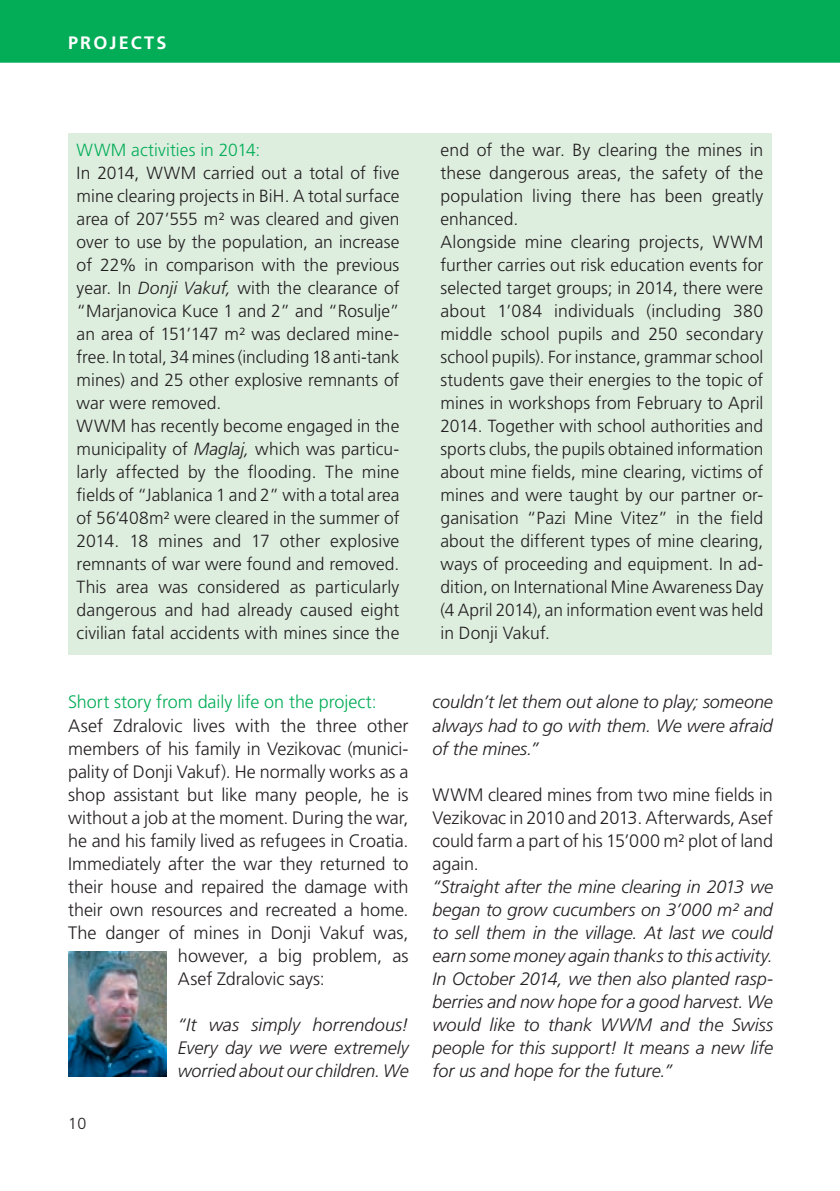
<style>
.page{position:relative;width:840px;height:1191px;background:#fff}
.page>*{position:absolute;margin:0;border:0;box-sizing:border-box;transform-origin:0 0}
.t1{font:300 18px/23px "Frutiger LT Pro";letter-spacing:-.005em;color:#231f20;text-align:justify}
.t2{font:italic 300 18px/23px "Frutiger LT Pro";letter-spacing:-.005em;color:#231f20;text-align:justify}
.t3{font:300 18px "Frutiger LT Pro";letter-spacing:-.005em;color:#03ad57}
.t4{font:700 18px "Frutiger LT Pro";letter-spacing:.12em;color:#fff}
.t5{font:300 17.6px/23px "Frutiger LT Pro";letter-spacing:.005em;color:#231f20}
.t6{font:300 17.6px "Frutiger LT Pro";letter-spacing:.005em;color:#03ad57}
.t7{font:300 16px "Frutiger LT Pro";color:#231f20}
.s1{font-style:italic}
</style>
<div class="page">
<div style="left:68px;top:133px;width:703px;height:522px;background:#ddeedf"></div>
<img style="left:68px;top:951px;width:98px;height:125px">
<div style="left:0;top:0;width:839px;height:63px;background:#03ad57"></div>
<p class="t4" style="left:68px;top:32px;width:100px">PROJECTS</p>
<p class="t6" style="left:77px;top:140px;width:185px">WWM activities in 2014:</p>
<p class="t5" style="left:77px;top:162px;width:324px">In 2014, WWM carried out a total of five mine clearing projects in BiH. A total surface area of 207’555 m² was cleared and given over to use by the population, an increase of 22% in comparison with the previous year. In <span class="s1">Donji Vakuf,</span> with the clearance of “Marjanovica Kuce 1 and 2” and “Rosulje” an area of 151’147 m² was declared mine&shy;free. In total, 34 mines (including 18 anti-tank mines) and 25 other explosive remnants of war were removed.<br>WWM has recently become engaged in the municipality of <span class="s1">Maglaj,</span> which was particu&shy;larly affected by the flooding. The mine fields of “Jablanica 1 and 2” with a total area of 56’408m² were cleared in the summer of 2014. 18 mines and 17 other explosive remnants of war were found and removed.<br>This area was considered as particularly dangerous and had already caused eight civilian fatal accidents with mines since the</p>
<p class="t3" style="left:68px;top:692px;width:310px">Short story from daily life on the project:</p>
<p class="t1" style="left:68px;top:714px;width:342px">Asef Zdralovic lives with the three other</p>
<p class="t1" style="left:68px;top:737px;width:342px">members of his family in Vezikovac (munici-</p>
<p class="t1" style="left:68px;top:760px;width:342px">pality of Donji Vakuf). He normally works as a</p>
<p class="t1" style="left:68px;top:783px;width:342px">shop assistant but like many people, he is</p>
<p class="t1" style="left:68px;top:806px;width:342px">without a job at the moment. During the war,</p>
<p class="t1" style="left:68px;top:829px;width:342px">he and his family lived as refugees in Croatia.</p>
<p class="t1" style="left:68px;top:852px;width:342px">Immediately after the war they returned to</p>
<p class="t1" style="left:68px;top:875px;width:342px">their house and repaired the damage with</p>
<p class="t1" style="left:68px;top:898px;width:342px">their own resources and recreated a home.</p>
<p class="t1" style="left:68px;top:921px;width:342px">The danger of mines in Donji Vakuf was,</p>
<p class="t1" style="left:178px;top:944px;width:232px">however, a big problem, as</p>
<p class="t1" style="left:178px;top:967px;width:148px">Asef Zdralovic says:</p>
<p class="t2" style="left:178px;top:1013px;width:232px">“It was simply horrendous!<br>Every day we were extremely worried about our children. We</p>
<p class="t7" style="left:68px;top:1113px;width:20px">10</p>
<p class="t5" style="left:440px;top:139px;width:324px">end of the war. By clearing the mines in these dangerous areas, the safety of the population living there has been greatly enhanced.<br>Alongside mine clearing projects, WWM further carries out risk education events for selected target groups; in 2014, there were about 1’084 individuals (including 380 middle school pupils and 250 secondary school pupils). For instance, grammar school students gave their energies to the topic of mines in workshops from February to April 2014. Together with school authorities and sports clubs, the pupils obtained information about mine fields, mine clearing, victims of mines and were taught by our partner or&shy;ganisation “Pazi Mine Vitez” in the field about the different types of mine clearing, ways of proceeding and equipment. In ad&shy;dition, on International Mine Awareness Day (4 April 2014), an information event was held in Donji Vakuf.</p>
<p class="t2" style="left:432px;top:691px;width:342px">couldn’t let them out alone to play; someone always had to go with them. We were afraid of the mines.”</p>
<p class="t1" style="left:432px;top:783px;width:342px">WWM cleared mines from two mine fields in Vezikovac in 2010 and 2013. Afterwards, Asef could farm a part of his 15’000 m² plot of land again.</p>
<p class="t2" style="left:432px;top:875px;width:342px">“Straight after the mine clearing in 2013 we began to grow cucumbers on 3’000 m² and to sell them in the village. At last we could earn some money again thanks to this activity.<br>In October 2014, we then also planted rasp&shy;berries and now hope for a good harvest. We would like to thank WWM and the Swiss people for this support! It means a new life for us and hope for the future.”</p>
</div>
